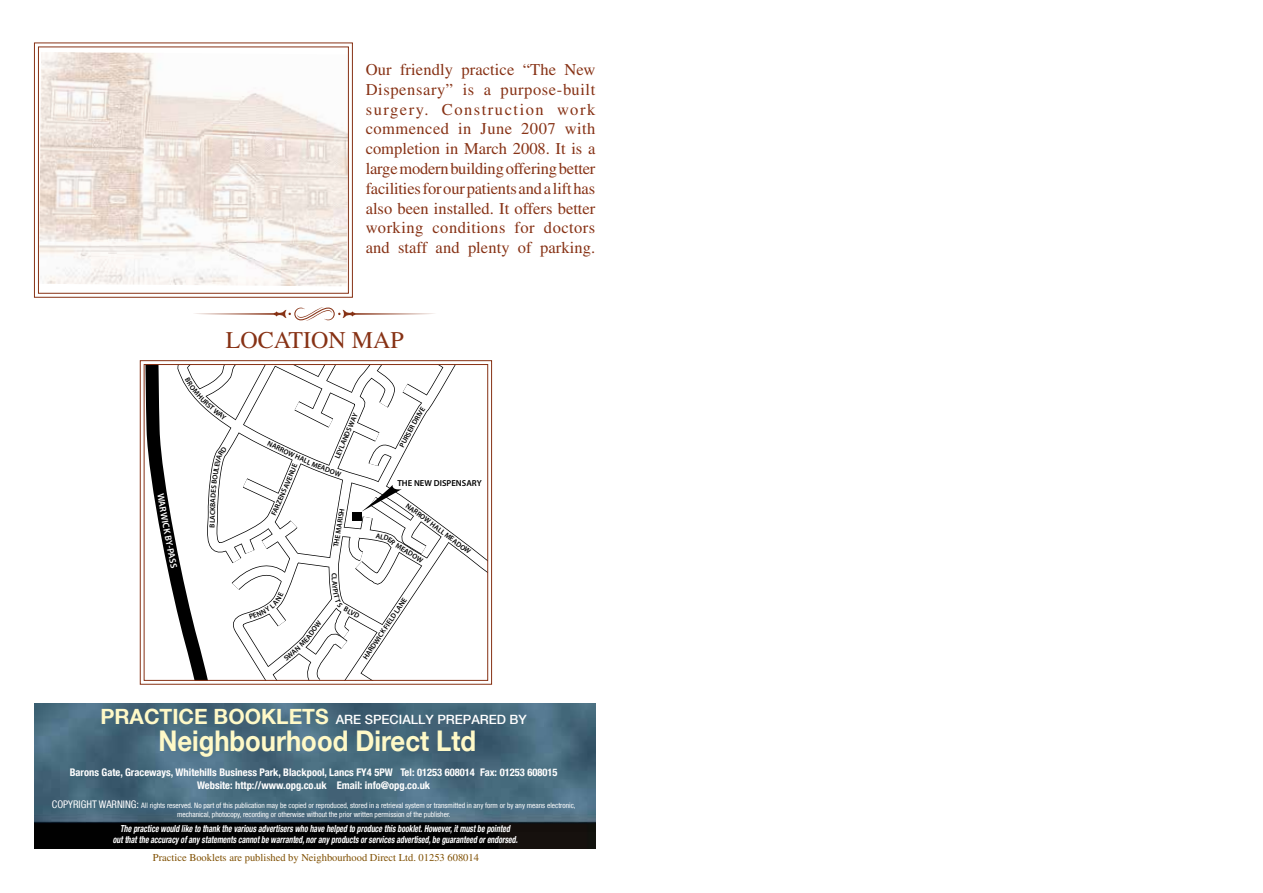
<style>
.page{position:relative;width:1263px;height:893px;background:#fff}
.page>*{position:absolute;margin:0;border:0;box-sizing:border-box;transform-origin:0 0}
.t1{font:700 28.5px "Helvetica Neue LT Com";color:#fff9c7;scale:.9 1}
.t2{font:24px "Times LT Std";color:#873215}
.t3{font:16.5px/19.8px "Times LT Std";letter-spacing:.015em;color:#873215;text-align:justify}
.t4{font:500 12.75px "Helvetica Neue LT Com";color:#fff}
.t5{font:700 condensed 10.5px/12.6px "Helvetica Neue LT Com";color:#fff;text-align:center}
.t6{font:10.5px "Times LT Std";color:#7f4f00}
.t7{font:italic 700 condensed 9.75px/11.2px "Helvetica Neue LT Com";color:#fff;text-align:center;scale:.8 1}
.t8{font:600 9.45px "Myriad Pro";color:#fff}
.t9{font:600 8.7px "Myriad Pro";color:#000}
.t10{font:condensed 7.5px/9px "Helvetica Neue LT Com";color:#fff;text-align:center}
.t11{font:600 7.2px "Myriad Pro";color:#000}
.s1{font-weight:700;font-size:21px;color:#fff9c7}
.s2{font-size:10.5px}
</style>
<div class="page">
<svg style="left:34px;top:42px;width:319px;height:256px"></svg>
<div style="left:38px;top:47px;width:311px;height:247px;border:1px solid #873215"></div>
<svg style="left:139px;top:360px;width:353px;height:325px"></svg>
<svg style="left:195px;top:307px;width:240px;height:14px"></svg>
<img style="left:34px;top:704px;width:561px;height:144px">
<svg style="left:143px;top:364px;width:328px;height:316px"></svg>
<p class="t3" style="left:366px;top:60px;width:231px">Our friendly practice “The New Dispensary” is a purpose-built surgery. Construction work commenced in June 2007 with completion in March 2008. It is a large modern building offering better facilities for our patients and a lift has also been installed. It offers better working conditions for doctors and staff and plenty of parking.</p>
<h2 class="t2" style="left:226px;top:326px;width:179px">LOCATION MAP</h2>
<p class="t8" style="left:168px;top:500px;width:29px;rotate:80deg">ARWIC</p>
<p class="t8" style="left:172px;top:527px;width:33px;rotate:79deg">K BY-PA</p>
<p class="t11" style="left:208px;top:511px;width:6px;rotate:-90deg">K</p>
<p class="t11" style="left:270px;top:439px;width:19px;rotate:26deg">NARR</p>
<p class="t11" style="left:276px;top:499px;width:33px;rotate:-67deg">ENS AVEN</p>
<p class="t11" style="left:333px;top:456px;width:50px;rotate:-67deg">LEYLANDS WAY</p>
<p class="t11" style="left:331px;top:546px;width:30px;rotate:-81deg">THE MAR</p>
<p class="t11" style="left:397px;top:445px;width:22px;rotate:-62deg">PURSE</p>
<p class="t9" style="left:397px;top:478px;width:86px">THE NEW DISPENSARY</p>
<p class="t11" style="left:409px;top:501px;width:19px;rotate:36deg">NARR</p>
<p class="t11" style="left:423px;top:512px;width:52px;rotate:37deg">OW HALL MEAD</p>
<p class="t11" style="left:361px;top:656px;width:74px;rotate:-56deg">HARDWICK FIELD LANE</p>
<p class="t11" style="left:347px;top:604px;width:18px;rotate:30deg">BLVD</p>
<p class="t4" style="left:100px;top:711px;width:428px"><span class="s1">PRACTICE BOOKLETS</span> ARE SPECIALLY PREPARED BY</p>
<h1 class="t1" style="left:158px;top:723px;width:355px">Neighbourhood Direct Ltd</h1>
<p class="t5" style="left:70px;top:766px;width:489px">Barons Gate, Graceways, Whitehills Business Park, Blackpool, Lancs FY4 5PW Tel: 01253 608014 Fax: 01253 608015<br>Website: http://www.opg.co.uk Email: info@opg.co.uk</p>
<p class="t10" style="left:52px;top:801px;width:525px"><span class="s2">COPYRIGHT WARNING:</span> All rights reserved. No part of this publication may be copied or reproduced, stored in a retrieval system or transmitted in any form or by any means electronic, mechanical, photocopy, recording or otherwise without the prior written permission of the publisher.</p>
<p class="t7" style="left:113px;top:823px;width:507px">The practice would like to thank the various advertisers who have helped to produce this booklet. However, it must be pointed<br>out that the accuracy of any statements cannot be warranted, nor any products or services advertised, be guaranteed or endorsed.</p>
<p class="t6" style="left:153px;top:851px;width:328px">Practice Booklets are published by Neighbourhood Direct Ltd. 01253 608014</p>
</div>
